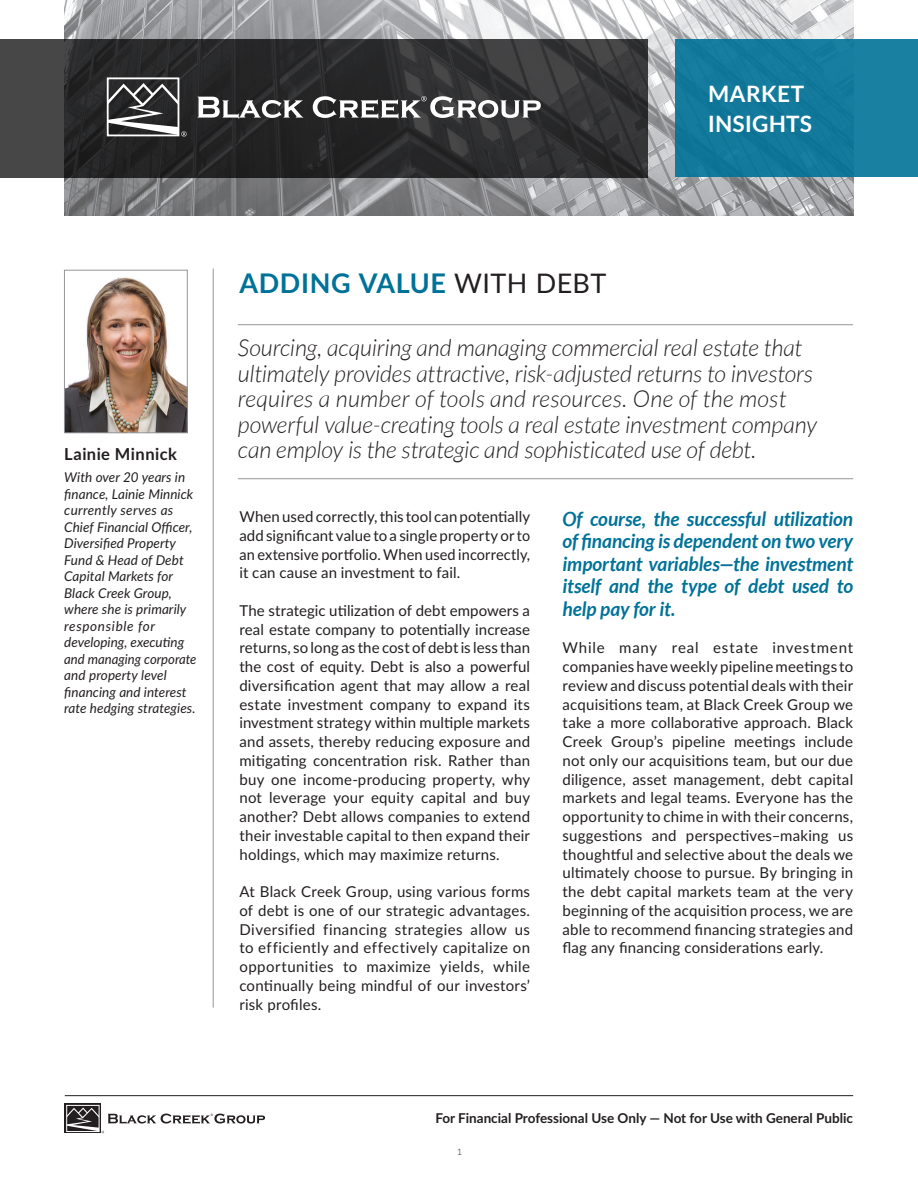
<style>
.page{position:relative;width:918px;height:1188px;background:#fff}
.page>*{position:absolute;margin:0;border:0;box-sizing:border-box;transform-origin:0 0}
.t1{font:700 27px "Lato";letter-spacing:.025em;color:#007298}
.t2{font:italic 300 23.25px/25.5px "Lato";color:#231f20}
.t3{font:700 22.5px/30px "Lato";letter-spacing:.015em;color:#fff}
.t4{font:italic 700 19.5px/22.5px "Lato";letter-spacing:-.005em;color:#007298;text-align:justify}
.t5{font:700 16.5px "Lato";letter-spacing:.025em;color:#231f20}
.t6{font:15px/18.8px "Lato";letter-spacing:.015em;color:#231f20;text-align:justify}
.t7{font:italic 13.5px/16.5px "Lato";letter-spacing:.005em;color:#231f20}
.t8{font:700 13.5px "Lato";color:#231f20}
.t9{font:300 9px "Lato";color:#231f20}
.s1{font-weight:400;color:#231f20}
</style>
<div class="page">
<svg style="left:65px;top:1104px;width:36px;height:29px"></svg>
<div style="left:67px;top:1105px;width:32px;height:27px;border:1px solid #fff"></div>
<svg style="left:67px;top:1108px;width:198px;height:25px"></svg>
<hr style="left:238px;top:478px;width:615px;height:1px;background:#939598">
<hr style="left:238px;top:324px;width:615px;height:1px;background:#939598">
<hr style="left:213px;top:268px;width:1px;height:740px;background:#939598">
<img style="left:66px;top:277px;width:120px;height:154px">
<div style="left:64px;top:270px;width:124px;height:163px;border:1px solid #939598"></div>
<img style="left:65px;top:0;width:788px;height:216px">
<svg style="left:0;top:39px;width:648px;height:138px;fill:#2b2b2c"></svg>
<svg style="left:198px;top:97px;width:105px;height:22px"></svg>
<div style="left:107px;top:77px;width:72px;height:59px;border:2px solid #fff"></div>
<svg style="left:313px;top:96px;width:228px;height:23px"></svg>
<svg style="left:108px;top:83px;width:79px;height:54px"></svg>
<div style="left:675px;top:39px;width:243px;height:138px;background:#147b9d"></div>
<hr style="left:65px;top:1095px;width:788px;height:1px;background:#231f20">
<h1 class="t1" style="left:239px;top:264px;width:368px">ADDING VALUE <span class="s1">WITH DEBT</span></h1>
<h3 class="t3" style="left:708px;top:78px;width:105px">MARKET<br>INSIGHTS</h3>
<p class="t2" style="left:238px;top:336px;width:580px">Sourcing, acquiring and managing commercial real estate that ultimately provides attractive, risk-adjusted returns to investors requires a number of tools and resources. One of the most powerful value-creating tools a real estate investment company</p>
<p class="t5" style="left:64px;top:441px;width:114px">Lainie Minnick</p>
<h2 class="t2" style="left:238px;top:438px;width:520px">can employ is the strategic and sophisticated use of debt.</h2>
<p class="t7" style="left:64px;top:468px;width:134px">With over 20 years in finance, Lainie Minnick currently serves as<br>Chief Financial Officer,<br>Diversified Property<br>Fund &amp; Head of Debt<br>Capital Markets for<br>Black Creek Group, where she is primarily responsible for developing, executing and managing corporate and property level financing and interest rate hedging strategies.</p>
<p class="t6" style="left:239px;top:507px;width:292px">When used correctly, this tool can potentially add significant value to a single property or to an extensive portfolio. When used incorrectly, it can cause an investment to fail.</p>
<p class="t6" style="left:239px;top:601px;width:292px">The strategic utilization of debt empowers a real estate company to potentially increase returns, so long as the cost of debt is less than the cost of equity. Debt is also a powerful diversification agent that may allow a real estate investment company to expand its investment strategy within multiple markets and assets, thereby reducing exposure and mitigating concentration risk. Rather than buy one income-producing property, why not leverage your equity capital and buy another? Debt allows companies to extend their investable capital to then expand their holdings, which may maximize returns.</p>
<p class="t6" style="left:239px;top:882px;width:292px">At Black Creek Group, using various forms of debt is one of our strategic advantages.<br>Diversified financing strategies allow us to efficiently and effectively capitalize on opportunities to maximize yields, while continually being mindful of our investors’ risk profiles.</p>
<h3 class="t4" style="left:562px;top:508px;width:292px">Of course, the successful utilization of financing is dependent on two very important variables—the investment itself and the type of debt used to help pay for it.</h3>
<p class="t6" style="left:562px;top:638px;width:292px">While many real estate investment companies have weekly pipeline meetings to review and discuss potential deals with their acquisitions team, at Black Creek Group we take a more collaborative approach. Black Creek Group’s pipeline meetings include not only our acquisitions team, but our due diligence, asset management, debt capital markets and legal teams. Everyone has the opportunity to chime in with their concerns, suggestions and perspectives–making us thoughtful and selective about the deals we ultimately choose to pursue. By bringing in the debt capital markets team at the very beginning of the acquisition process, we are able to recommend financing strategies and flag any financing considerations early.</p>
<p class="t8" style="left:435px;top:1108px;width:419px">For Financial Professional Use Only — Not for Use with General Public</p>
<p class="t9" style="left:457px;top:1147px;width:7px">1</p>
</div>
